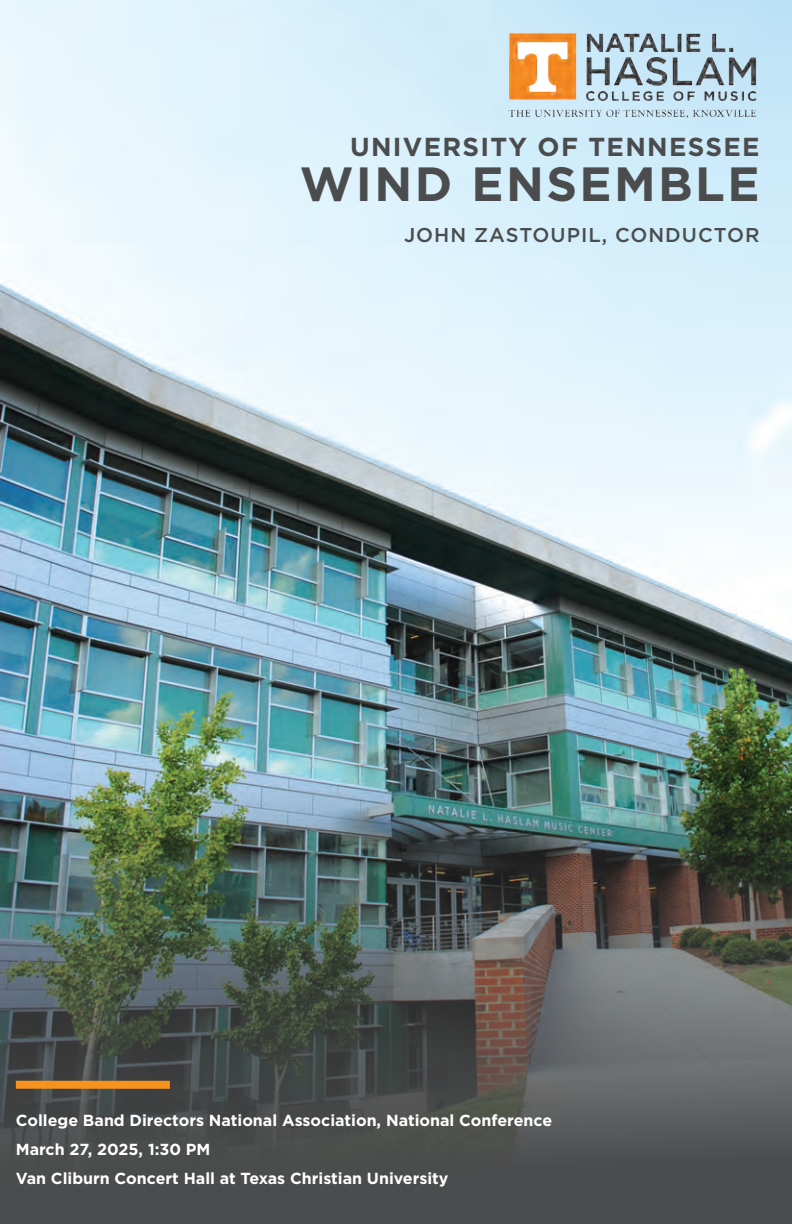
<style>
.page{position:relative;width:792px;height:1224px;background:#fff}
.page>*{position:absolute;margin:0;border:0;box-sizing:border-box;transform-origin:0 0}
.Names{font:700 48px "Gotham";letter-spacing:.05em;color:#4b4c4d}
.Names-2{font:700 26px "Gotham";letter-spacing:.05em;color:#4b4c4d}
.Names-3{font:500 20px "Gotham";letter-spacing:.05em;color:#4b4c4d}
.t1{font:700 16px "Gotham";color:#fff}
</style>
<div class="page">
<img style="left:0;top:0;width:792px;height:781px">
<img style="left:0;top:781px;width:792px;height:443px">
<div style="left:16px;top:1081px;width:154px;height:8px;background:#f7931d"></div>
<img style="left:489px;top:0;width:303px;height:176px">
<p class="Names-2" style="left:350px;top:130px;width:411px">UNIVERSITY OF TENNESSEE</p>
<p class="Names" style="left:300px;top:153px;width:461px">WIND ENSEMBLE</p>
<p class="Names-3" style="left:404px;top:222px;width:357px">JOHN ZASTOUPIL, CONDUCTOR</p>
<p class="t1" style="left:16px;top:1109px;width:538px">College Band Directors National Association, National Conference</p>
<p class="t1" style="left:16px;top:1138px;width:196px">March 27, 2025, 1:30 PM</p>
<p class="t1" style="left:16px;top:1167px;width:434px">Van Cliburn Concert Hall at Texas Christian University</p>
</div>
